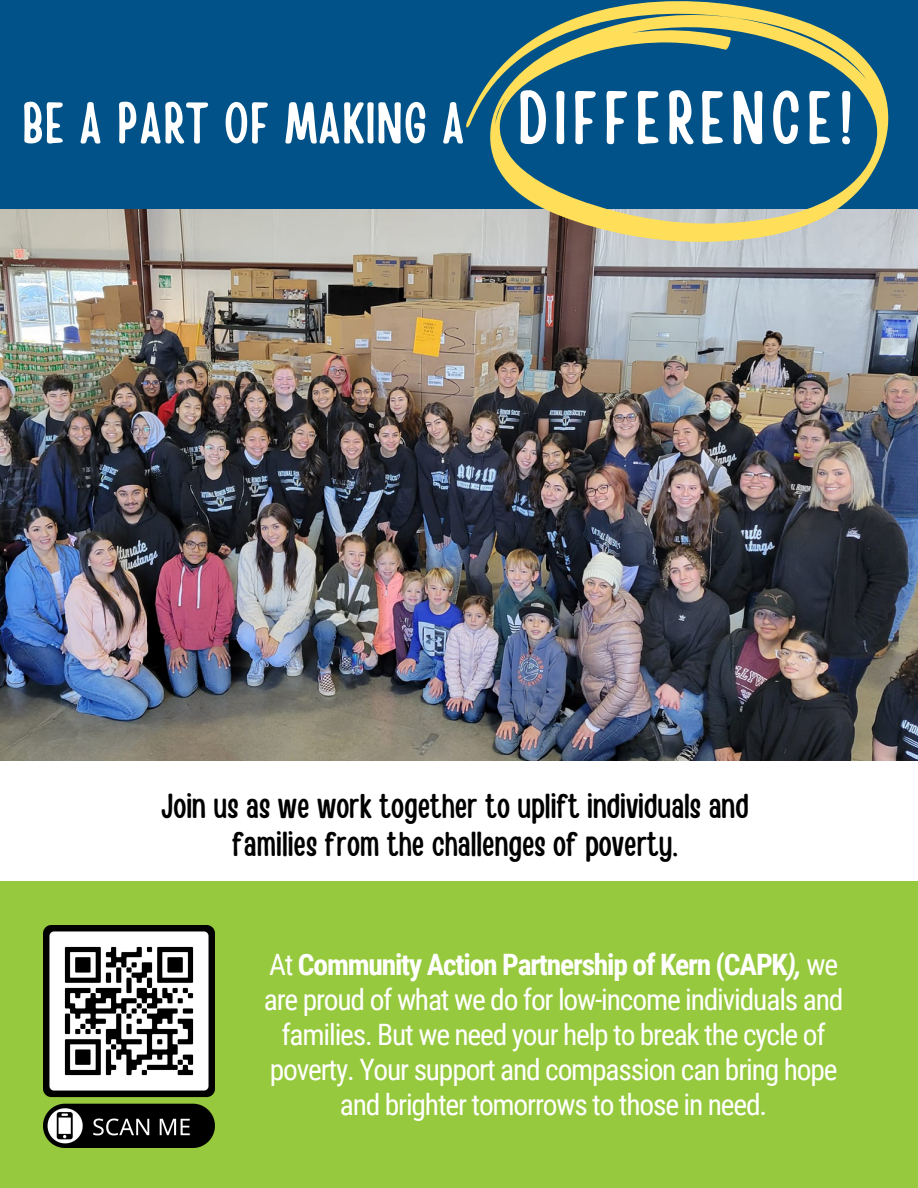
<style>
.page{position:relative;width:918px;height:1188px;background:#fff}
.page>*{position:absolute;margin:0;border:0;box-sizing:border-box;transform-origin:0 0}
.t1{font:74.25px "Handy Casual Condensed";letter-spacing:.085em;color:#fff}
.t2{font:57.6px "Handy Casual Condensed";letter-spacing:.02em;color:#fff}
.t3{font:34.5px "Handy Casual Condensed";color:#000}
.t4{font:29.55px/34.8px "Roboto Condensed";letter-spacing:-.04em;color:#fff;text-align:center}
.s1{font-weight:700}
.s2{font-weight:700;font-style:italic}
</style>
<div class="page">
<div style="left:0;top:881px;width:918px;height:307px;background:#96c93d"></div>
<div style="left:0;top:0;width:918px;height:239px;background:#005288"></div>
<img style="left:43px;top:925px;width:171px;height:222px">
<img style="left:0;top:210px;width:918px;height:551px">
<svg style="left:466px;top:1px;width:422px;height:241px"></svg>
<p class="t2" style="left:22px;top:85px;width:444px">BE A PART OF MAKING A</p>
<p class="t1" style="left:518px;top:69px;width:337px">DIFFERENCE!</p>
<p class="t3" style="left:162px;top:783px;width:589px">Join us as we work together to uplift individuals and</p>
<p class="t3" style="left:232px;top:822px;width:447px">families from the challenges of poverty.</p>
<p class="t4" style="left:264px;top:948px;width:581px">At <span class="s1">Community Action Partnership of Kern (CAPK</span><span class="s2">),</span> we are proud of what we do for low-income individuals and families. But we need your help to break the cycle of poverty. Your support and compassion can bring hope and brighter tomorrows to those in need.</p>
</div>
